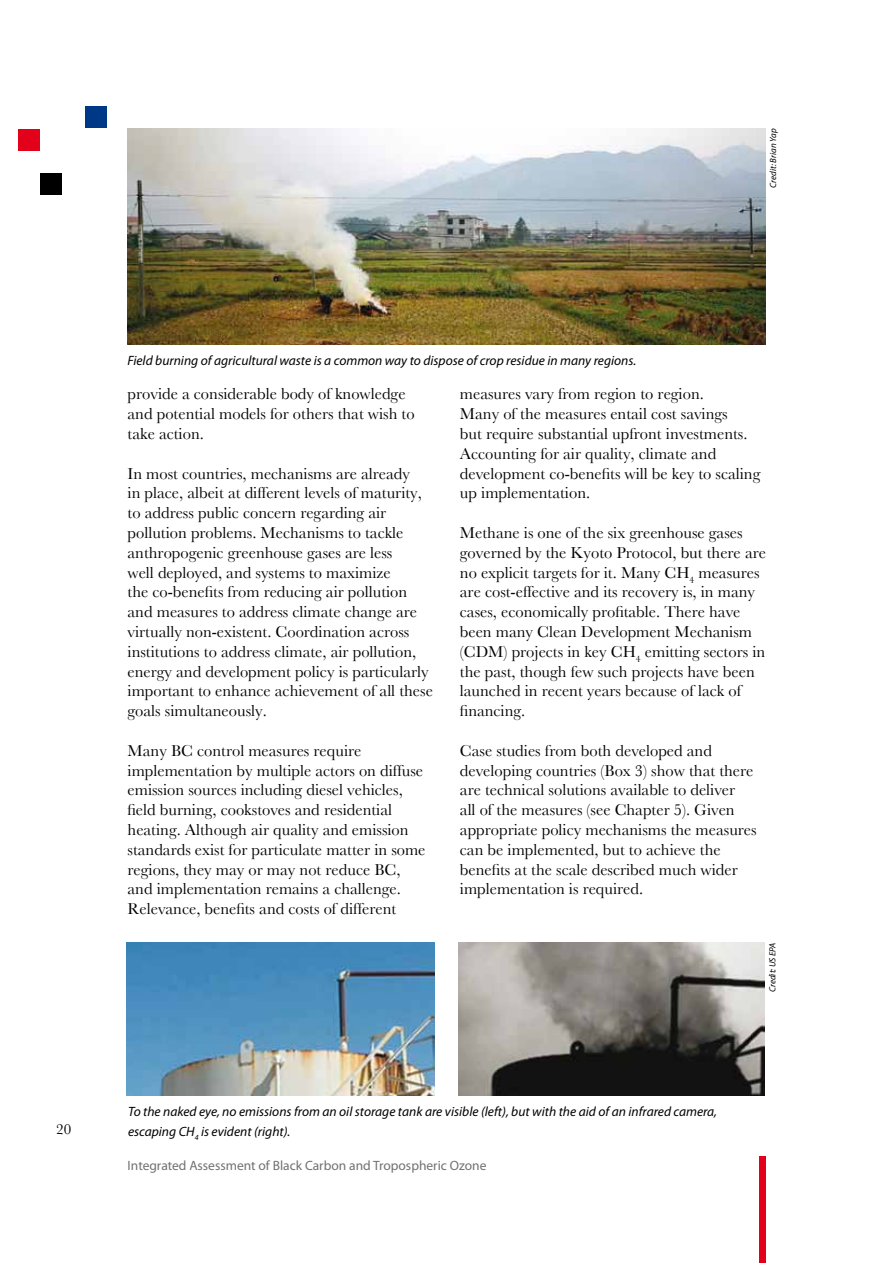
<style>
.page{position:relative;width:893px;height:1263px;background:#fff}
.page>*{position:absolute;margin:0;border:0;box-sizing:border-box;transform-origin:0 0}
.t1{font:16.5px/19.8px "Baskerville";color:#000}
.t2{font:15px "Baskerville";color:#000}
.t3{font:italic 13.5px/19.8px "Myriad Pro";color:#000}
.t4{font:13.5px "Myriad Pro";color:#707172}
.t5{font:italic 9px "Myriad Pro";letter-spacing:-.005em;color:#000}
</style>
<div class="page">
<div style="left:86px;top:106px;width:21px;height:22px;background:#003888"></div>
<div style="left:18px;top:129px;width:22px;height:22px;background:#e2001a"></div>
<div style="left:41px;top:174px;width:21px;height:21px;background:#000"></div>
<div style="left:759px;top:1157px;width:6px;height:106px;background:#e2001a"></div>
<img style="left:128px;top:128px;width:637px;height:216px">
<img style="left:127px;top:942px;width:307px;height:153px">
<img style="left:459px;top:942px;width:306px;height:153px">
<p class="t5" style="left:767px;top:188px;width:61px;rotate:-90deg">Credit: Brian Yap</p>
<p class="t2" style="left:56px;top:1120px;width:16px">20</p>
<p class="t3" style="left:127px;top:351px;width:510px">Field burning of agricultural waste is a common way to dispose of crop residue in many regions.</p>
<p class="t1" style="left:128px;top:384px;width:289px">provide a considerable body of knowledge and potential models for others that wish to take action.</p>
<p class="t1" style="left:128px;top:463px;width:307px">In most countries, mechanisms are already<br>in place, albeit at different levels of maturity, to address public concern regarding air pollution problems. Mechanisms to tackle anthropogenic greenhouse gases are less<br>well deployed, and systems to maximize<br>the co-benefits from reducing air pollution and measures to address climate change are virtually non-existent. Coordination across institutions to address climate, air pollution, energy and development policy is particularly important to enhance achievement of all these goals simultaneously.</p>
<p class="t1" style="left:128px;top:740px;width:299px">Many BC control measures require implementation by multiple actors on diffuse emission sources including diesel vehicles, field burning, cookstoves and residential heating. Although air quality and emission standards exist for particulate matter in some regions, they may or may not reduce BC, and implementation remains a challenge.<br>Relevance, benefits and costs of different</p>
<p class="t1" style="left:460px;top:384px;width:302px">measures vary from region to region.<br>Many of the measures entail cost savings<br>but require substantial upfront investments.<br>Accounting for air quality, climate and development co-benefits will be key to scaling up implementation.</p>
<p class="t1" style="left:460px;top:522px;width:308px">Methane is one of the six greenhouse gases governed by the Kyoto Protocol, but there are no explicit targets for it. Many CH<sub>4</sub> measures are cost-effective and its recovery is, in many cases, economically profitable. There have been many Clean Development Mechanism (CDM) projects in key CH<sub>4</sub> emitting sectors in the past, though few such projects have been launched in recent years because of lack of financing.</p>
<p class="t1" style="left:460px;top:740px;width:298px">Case studies from both developed and developing countries (Box 3) show that there are technical solutions available to deliver<br>all of the measures (see Chapter 5). Given appropriate policy mechanisms the measures can be implemented, but to achieve the benefits at the scale described much wider implementation is required.</p>
<p class="t5" style="left:767px;top:992px;width:51px;rotate:-90deg">Credit: US EPA</p>
<p class="t3" style="left:128px;top:1101px;width:591px">To the naked eye, no emissions from an oil storage tank are visible (left), but with the aid of an infrared camera, escaping CH<sub>4</sub> is evident (right).</p>
<p class="t4" style="left:128px;top:1158px;width:360px">Integrated Assessment of Black Carbon and Tropospheric Ozone</p>
</div>
